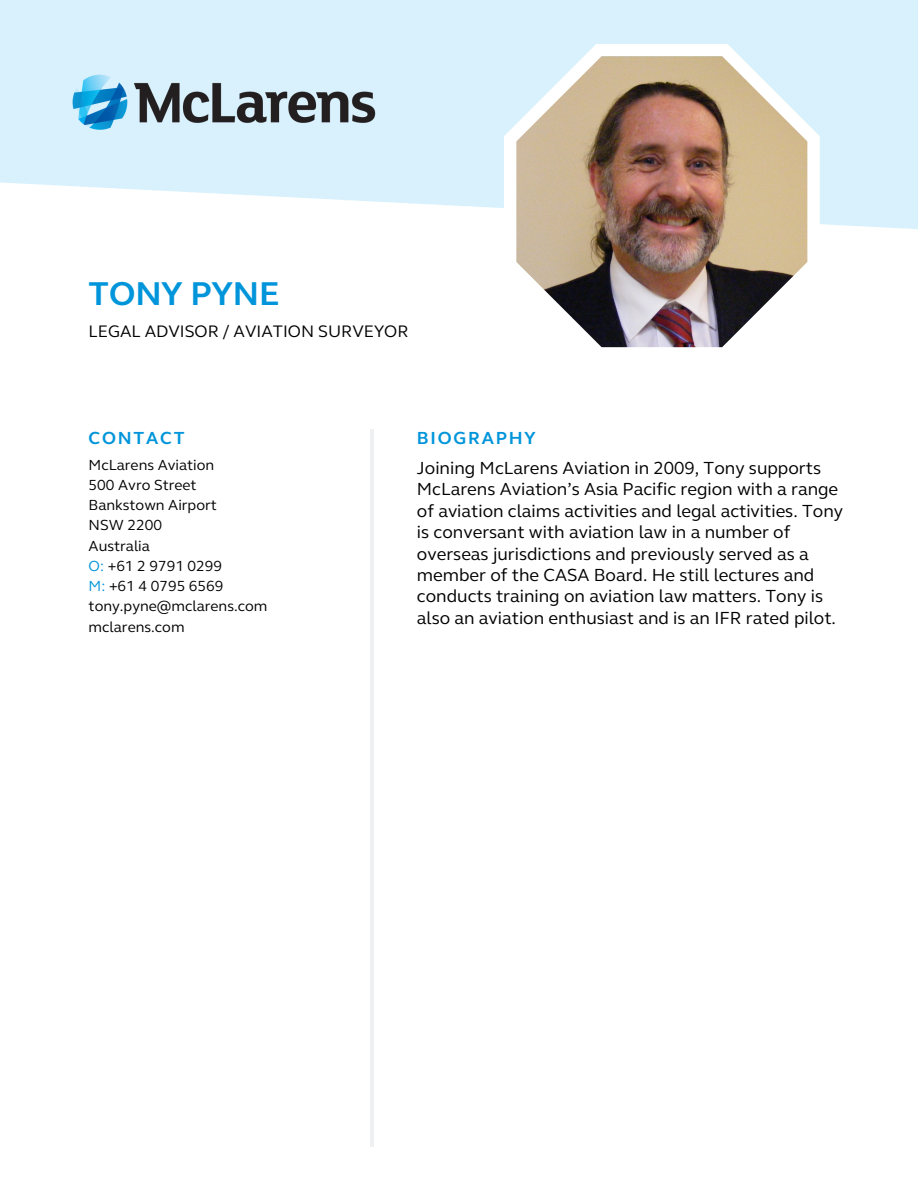
<style>
.page{position:relative;width:918px;height:1188px;background:#fff}
.page>*{position:absolute;margin:0;border:0;box-sizing:border-box;transform-origin:0 0}
.t1{font:700 33.9px "FS Elliot";color:#0095da}
.t2{font:18px/21.3px "FS Elliot";color:#000}
.t3{font:700 18px "FS Elliot";letter-spacing:.1em;color:#0095da}
.t4{font:17.1px "FS Elliot";color:#000}
.t5{font:15px "FS Elliot";color:#000}
.s1{color:#0095da}
</style>
<div class="page">
<hr style="left:370px;top:429px;width:3px;height:718px;background:#eff0f2">
<img style="left:52px;top:50px;width:344px;height:104px">
<svg style="left:504px;top:44px;width:316px;height:304px"></svg>
<img style="left:516px;top:56px;width:291px;height:291px">
<p class="t1" style="left:89px;top:273px;width:192px">TONY PYNE</p>
<p class="t4" style="left:89px;top:321px;width:321px">LEGAL ADVISOR / AVIATION SURVEYOR</p>
<p class="t3" style="left:89px;top:427px;width:97px">CONTACT</p>
<p class="t5" style="left:89px;top:456px;width:127px">McLarens Aviation</p>
<p class="t5" style="left:89px;top:476px;width:110px">500 Avro Street</p>
<p class="t5" style="left:89px;top:496px;width:130px">Bankstown Airport</p>
<p class="t5" style="left:89px;top:516px;width:75px">NSW 2200</p>
<p class="t5" style="left:89px;top:537px;width:63px">Australia</p>
<p class="t5" style="left:89px;top:557px;width:135px"><span class="s1">O:</span> +61 2 9791 0299</p>
<p class="t5" style="left:89px;top:577px;width:136px"><span class="s1">M:</span> +61 4 0795 6569</p>
<p class="t5" style="left:89px;top:597px;width:180px">tony.pyne@mclarens.com</p>
<p class="t5" style="left:89px;top:618px;width:97px">mclarens.com</p>
<p class="t3" style="left:417px;top:427px;width:120px">BIOGRAPHY</p>
<p class="t2" style="left:417px;top:457px;width:428px">Joining McLarens Aviation in 2009, Tony supports McLarens Aviation’s Asia Pacific region with a range of aviation claims activities and legal activities. Tony is conversant with aviation law in a number of overseas jurisdictions and previously served as a member of the CASA Board. He still lectures and conducts training on aviation law matters. Tony is also an aviation enthusiast and is an IFR rated pilot.</p>
</div>
